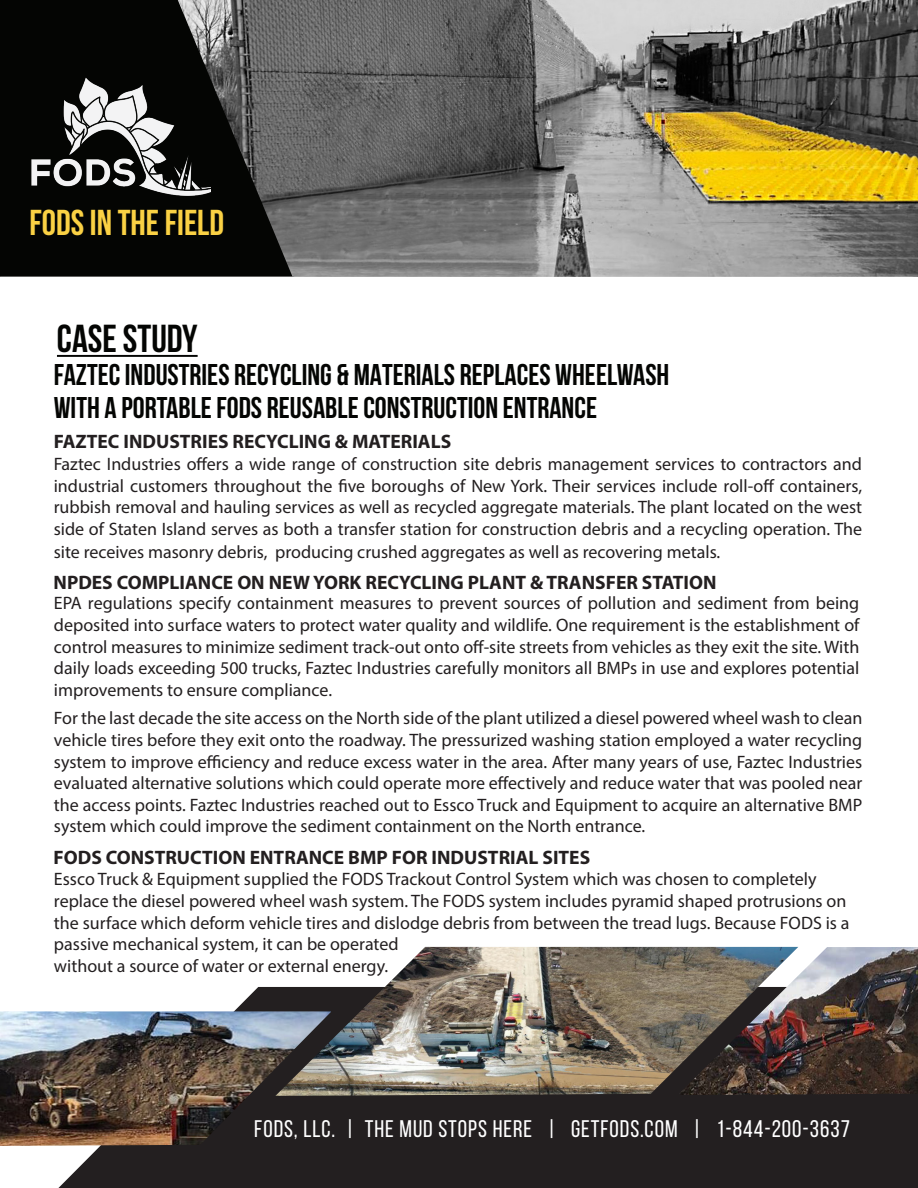
<style>
.page{position:relative;width:918px;height:1188px;background:#fff}
.page>*{position:absolute;margin:0;border:0;box-sizing:border-box;transform-origin:0 0}
.t1{font:700 39px "Bebas Neue";color:#040503}
.t2{font:700 36px "Bebas Neue";color:#fad144}
.t3{font:700 30px "Bebas Neue";color:#040503}
.t4{font:24px "Bebas Neue";letter-spacing:.04em;color:#fff}
.t5{font:700 19.5px "Myriad Pro";color:#231f20}
.t6{font:18px/21.6px "Myriad Pro";color:#231f20;text-align:justify}
</style>
<div class="page">
<div style="left:0;top:0;width:178px;height:277px;background:#040503"></div>
<img style="left:178px;top:0;width:740px;height:277px">
<img style="left:32px;top:78px;width:179px;height:118px">
<hr style="left:57px;top:355px;width:141px;height:2px;background:#040503">
<svg style="left:58px;top:987px;width:860px;height:201px;background:#333031"></svg>
<img style="left:0;top:1011px;width:331px;height:135px">
<img style="left:275px;top:947px;width:523px;height:149px">
<img style="left:680px;top:947px;width:238px;height:148px">
<p class="t2" style="left:30px;top:203px;width:196px">FODS IN THE FIELD</p>
<p class="t1" style="left:57px;top:317px;width:142px">CASE STUDY</p>
<p class="t3" style="left:54px;top:358px;width:617px">FAZTEC INDUSTRIES RECYCLING &amp; MATERIALS REPLACES WHEELWASH</p>
<p class="t3" style="left:54px;top:391px;width:545px">WITH A PORTABLE FODS REUSABLE CONSTRUCTION ENTRANCE</p>
<p class="t5" style="left:54px;top:429px;width:399px">FAZTEC INDUSTRIES RECYCLING &amp; MATERIALS</p>
<p class="t6" style="left:54px;top:453px;width:810px">Faztec Industries offers a wide range of construction site debris management services to contractors and industrial customers throughout the five boroughs of New York. Their services include roll-off containers, rubbish removal and hauling services as well as recycled aggregate materials. The plant located on the west side of Staten Island serves as both a transfer station for construction debris and a recycling operation. The</p>
<p class="t6" style="left:54px;top:541px;width:668px">site receives masonry debris, producing crushed aggregates as well as recovering metals.</p>
<p class="t5" style="left:54px;top:570px;width:665px">NPDES COMPLIANCE ON NEW YORK RECYCLING PLANT &amp; TRANSFER STATION</p>
<p class="t6" style="left:54px;top:592px;width:807px">EPA regulations specify containment measures to prevent sources of pollution and sediment from being deposited into surface waters to protect water quality and wildlife. One requirement is the establishment of control measures to minimize sediment track-out onto off-site streets from vehicles as they exit the site. With daily loads exceeding 500 trucks, Faztec Industries carefully monitors all BMPs in use and explores potential improvements to ensure compliance.</p>
<p class="t6" style="left:54px;top:707px;width:810px">For the last decade the site access on the North side of the plant utilized a diesel powered wheel wash to clean vehicle tires before they exit onto the roadway. The pressurized washing station employed a water recycling system to improve efficiency and reduce excess water in the area. After many years of use, Faztec Industries evaluated alternative solutions which could operate more effectively and reduce water that was pooled near the access points. Faztec Industries reached out to Essco Truck and Equipment to acquire an alternative BMP system which could improve the sediment containment on the North entrance.</p>
<p class="t5" style="left:54px;top:844px;width:538px">FODS CONSTRUCTION ENTRANCE BMP FOR INDUSTRIAL SITES</p>
<p class="t6" style="left:54px;top:868px;width:797px;text-align:left">Essco Truck &amp; Equipment supplied the FODS Trackout Control System which was chosen to completely replace the diesel powered wheel wash system. The FODS system includes pyramid shaped protrusions on the surface which deform vehicle tires and dislodge debris from between the tread lugs. Because FODS is a passive mechanical system, it can be operated</p>
<p class="t6" style="left:54px;top:955px;width:336px">without a source of water or external energy.</p>
<p class="t4" style="left:254px;top:1116px;width:597px">FODS, LLC. | THE MUD STOPS HERE | GETFODS.COM | 1-844-200-3637</p>
</div>
